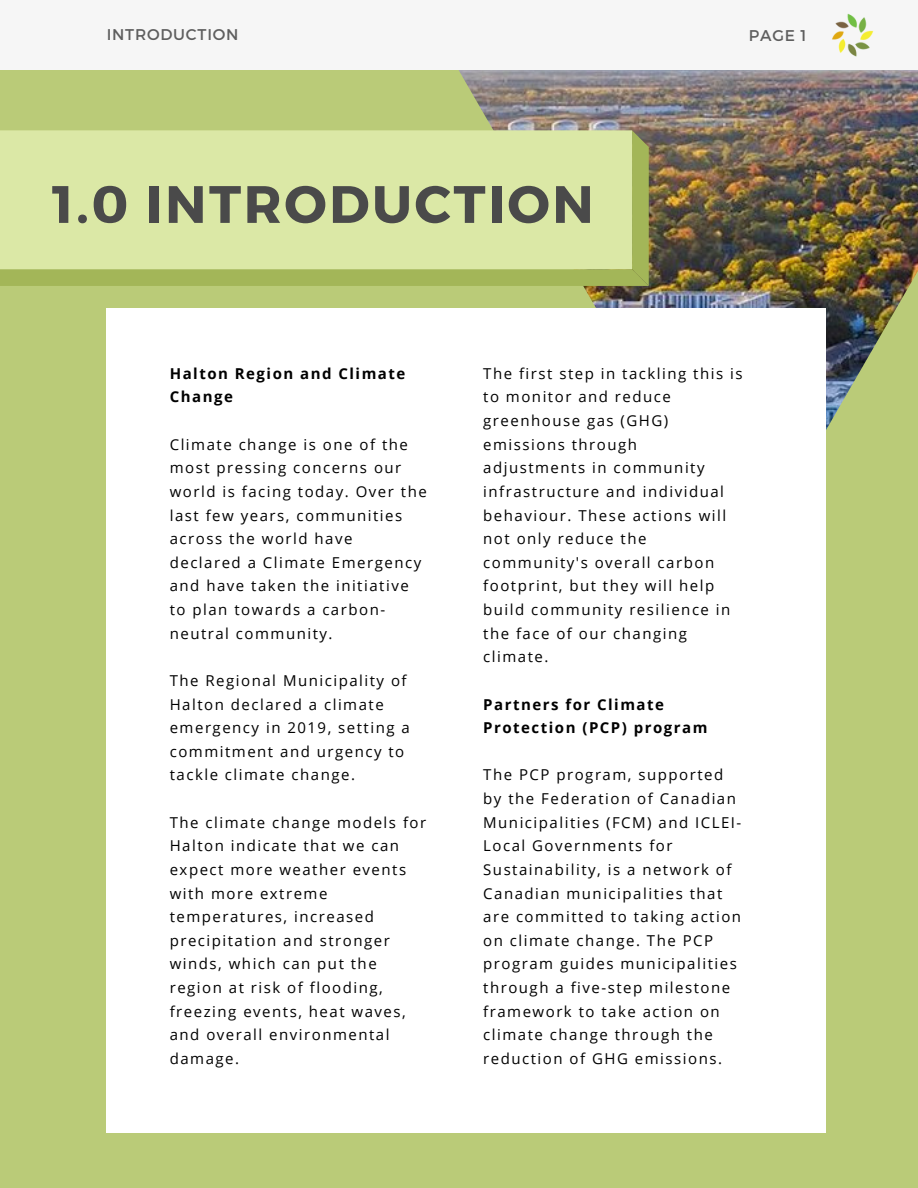
<style>
.page{position:relative;width:918px;height:1188px;background:#bacb78}
.page>*{position:absolute;margin:0;border:0;box-sizing:border-box;transform-origin:0 0}
.t1{font:700 52.5px "Montserrat";letter-spacing:.05em;color:#4a4a4a}
.t2{font:15.6px "Montserrat";letter-spacing:.05em;color:#5e5e5e}
.t3{font:15px/23.7px "Open Sans";letter-spacing:.1em;color:#000}
.t4{font:700 15px/23.7px "Open Sans";letter-spacing:.1em;color:#000}
</style>
<div class="page">
<img style="left:378px;top:70px;width:540px;height:360px">
<div style="left:107px;top:309px;width:719px;height:823px;background:#fff"></div>
<div style="left:0;top:0;width:918px;height:70px;background:#f6f6f6"></div>
<img style="left:832px;top:13px;width:42px;height:44px">
<svg style="left:0;top:130px;width:649px;height:156px"></svg>
<div style="left:0;top:130px;width:632px;height:139px;background:#dbe8a6"></div>
<p class="t2" style="left:107px;top:25px;width:133px">INTRODUCTION</p>
<p class="t2" style="left:749px;top:25px;width:59px">PAGE 1</p>
<p class="t1" style="left:52px;top:170px;width:543px">1.0 INTRODUCTION</p>
<p class="t4" style="left:170px;top:361px;width:237px">Halton Region and Climate<br>Change</p>
<p class="t3" style="left:170px;top:432px;width:259px">Climate change is one of the most pressing concerns our world is facing today. Over the last few years, communities across the world have declared a Climate Emergency and have taken the initiative to plan towards a carbon&shy;neutral community.</p>
<p class="t3" style="left:170px;top:668px;width:242px">The Regional Municipality of<br>Halton declared a climate emergency in 2019, setting a commitment and urgency to tackle climate change.</p>
<p class="t3" style="left:170px;top:810px;width:258px">The climate change models for<br>Halton indicate that we can expect more weather events with more extreme temperatures, increased precipitation and stronger winds, which can put the region at risk of flooding, freezing events, heat waves, and overall environmental damage.</p>
<p class="t3" style="left:483px;top:361px;width:261px">The first step in tackling this is to monitor and reduce greenhouse gas (GHG) emissions through adjustments in community infrastructure and individual behaviour. These actions will not only reduce the community's overall carbon footprint, but they will help build community resilience in the face of our changing climate.</p>
<p class="t4" style="left:483px;top:692px;width:226px">Partners for Climate<br>Protection (PCP) program</p>
<p class="t3" style="left:483px;top:763px;width:260px">The PCP program, supported by the Federation of Canadian<br>Municipalities (FCM) and ICLEI-<br>Local Governments for<br>Sustainability, is a network of<br>Canadian municipalities that are committed to taking action on climate change. The PCP program guides municipalities through a five-step milestone framework to take action on climate change through the reduction of GHG emissions.</p>
</div>
